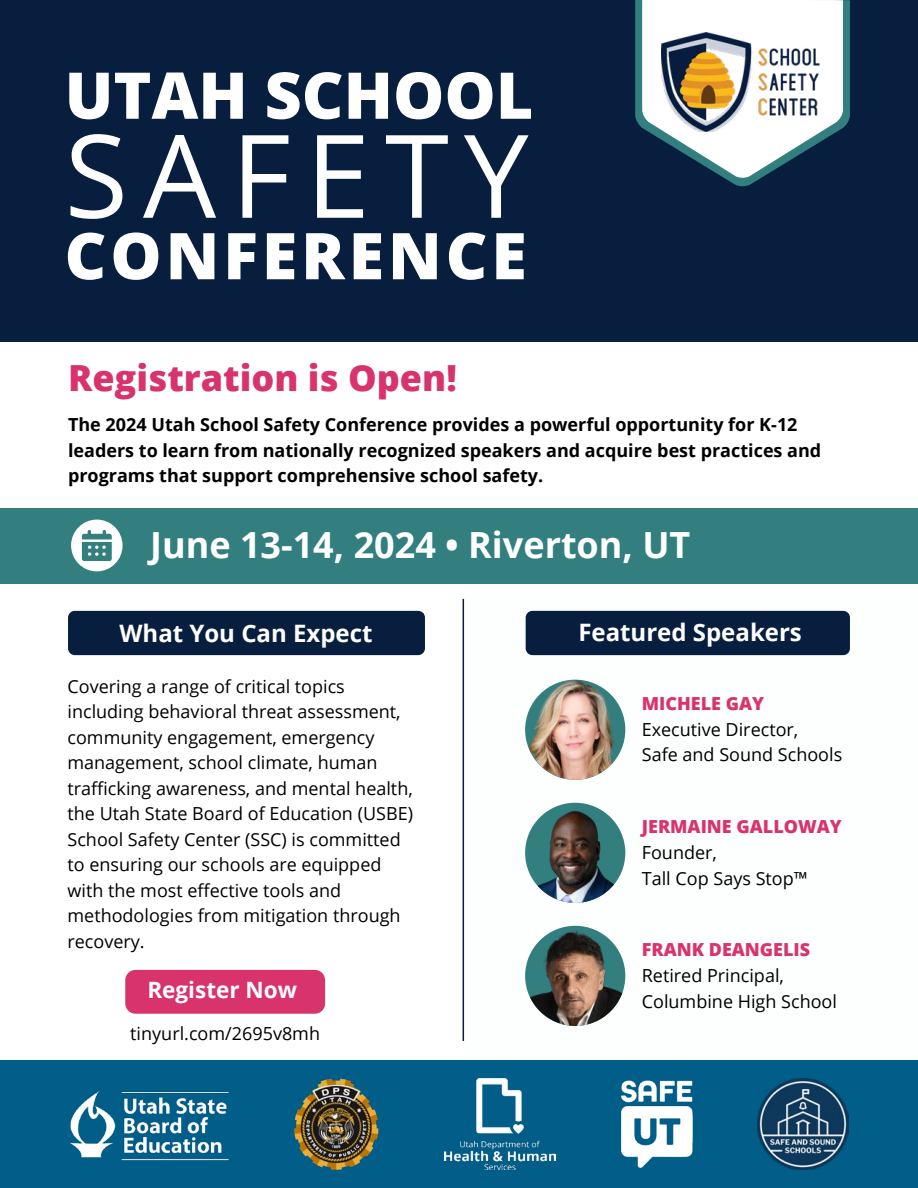
<style>
.page{position:relative;width:918px;height:1188px;background:#fff}
.page>*{position:absolute;margin:0;border:0;box-sizing:border-box;transform-origin:0 0}
.t1{font:115.5px "Open Sans";letter-spacing:.13em;color:#fff}
.H1_-_Extra_bold{font:800 64.5px "Open Sans";color:#fff}
.H1-_Wide_extra_bold{font:800 64.5px "Open Sans";letter-spacing:.06em;color:#fff}
.t2{font:700 36px "Open Sans";color:#fff}
.H2_-_Pink_Script{font:800 36px "Open Sans";color:#d8336d}
.H2_-_White{font:700 24px "Open Sans";color:#fff}
.t3{font:700 22.5px "Open Sans";color:#fff}
.t4{font:18px/25.5px "Open Sans";color:#000}
.t5{font:700 18px/25.5px "Open Sans";color:#000}
.H3_speakers{font:800 18px "Open Sans";color:#d8336d}
</style>
<div class="page">
<div style="left:0;top:508px;width:918px;height:76px;background:#337f7f"></div>
<div style="left:0;top:1061px;width:918px;height:127px;background:#005e89"></div>
<div style="left:0;top:0;width:918px;height:341px;background:#081e3e"></div>
<div style="left:526px;top:611px;width:324px;height:44px;background:#081e3e;border-radius:7px"></div>
<div style="left:68px;top:611px;width:357px;height:44px;background:#081e3e;border-radius:7px"></div>
<svg style="left:635px;top:0;width:215px;height:187px"></svg>
<hr style="left:463px;top:599px;width:1px;height:442px;background:#081e3e">
<div style="left:125px;top:970px;width:200px;height:44px;background:#d8336d;border-radius:10px"></div>
<img style="left:662px;top:33px;width:163px;height:99px">
<svg style="left:71px;top:520px;width:52px;height:51px"></svg>
<img style="left:525px;top:680px;width:100px;height:100px;border-radius:50px">
<img style="left:525px;top:803px;width:100px;height:100px;border-radius:50px">
<img style="left:525px;top:926px;width:100px;height:100px;border-radius:50px">
<img style="left:71px;top:1090px;width:158px;height:70px">
<img style="left:294px;top:1079px;width:85px;height:91px">
<img style="left:444px;top:1079px;width:111px;height:91px">
<img style="left:621px;top:1080px;width:72px;height:89px">
<img style="left:758px;top:1079px;width:91px;height:91px">
<h1 class="H1_-_Extra_bold" style="left:65px;top:46px;width:470px">UTAH SCHOOL</h1>
<h1 class="t1" style="left:65px;top:97px;width:465px">SAFETY</h1>
<h1 class="H1-_Wide_extra_bold" style="left:65px;top:207px;width:464px">CONFERENCE</h1>
<h2 class="H2_-_Pink_Script" style="left:68px;top:351px;width:390px">Registration is Open!</h2>
<p class="t5" style="left:68px;top:412px;width:755px">The 2024 Utah School Safety Conference provides a powerful opportunity for K-12 leaders to learn from nationally recognized speakers and acquire best practices and programs that support comprehensive school safety.</p>
<p class="t2" style="left:150px;top:519px;width:542px">June 13-14, 2024 • Riverton, UT</p>
<h2 class="H2_-_White" style="left:119px;top:617px;width:255px">What You Can Expect</h2>
<p class="t4" style="left:68px;top:673px;width:347px">Covering a range of critical topics including behavioral threat assessment, community engagement, emergency management, school climate, human trafficking awareness, and mental health, the Utah State Board of Education (USBE)<br>School Safety Center (SSC) is committed to ensuring our schools are equipped with the most effective tools and methodologies from mitigation through recovery.</p>
<p class="t3" style="left:147px;top:974px;width:151px">Register Now</p>
<p class="t4" style="left:130px;top:1020px;width:191px">tinyurl.com/2695v8mh</p>
<h2 class="H2_-_White" style="left:578px;top:615px;width:225px">Featured Speakers</h2>
<h3 class="H3_speakers" style="left:642px;top:689px;width:124px">MICHELE GAY</h3>
<p class="t4" style="left:642px;top:716px;width:202px">Executive Director,<br>Safe and Sound Schools</p>
<h3 class="H3_speakers" style="left:642px;top:812px;width:202px">JERMAINE GALLOWAY</h3>
<p class="t4" style="left:642px;top:839px;width:168px">Founder,<br>Tall Cop Says Stop™</p>
<h3 class="H3_speakers" style="left:642px;top:935px;width:170px">FRANK DEANGELIS</h3>
<p class="t4" style="left:642px;top:962px;width:197px">Retired Principal,<br>Columbine High School</p>
</div>
